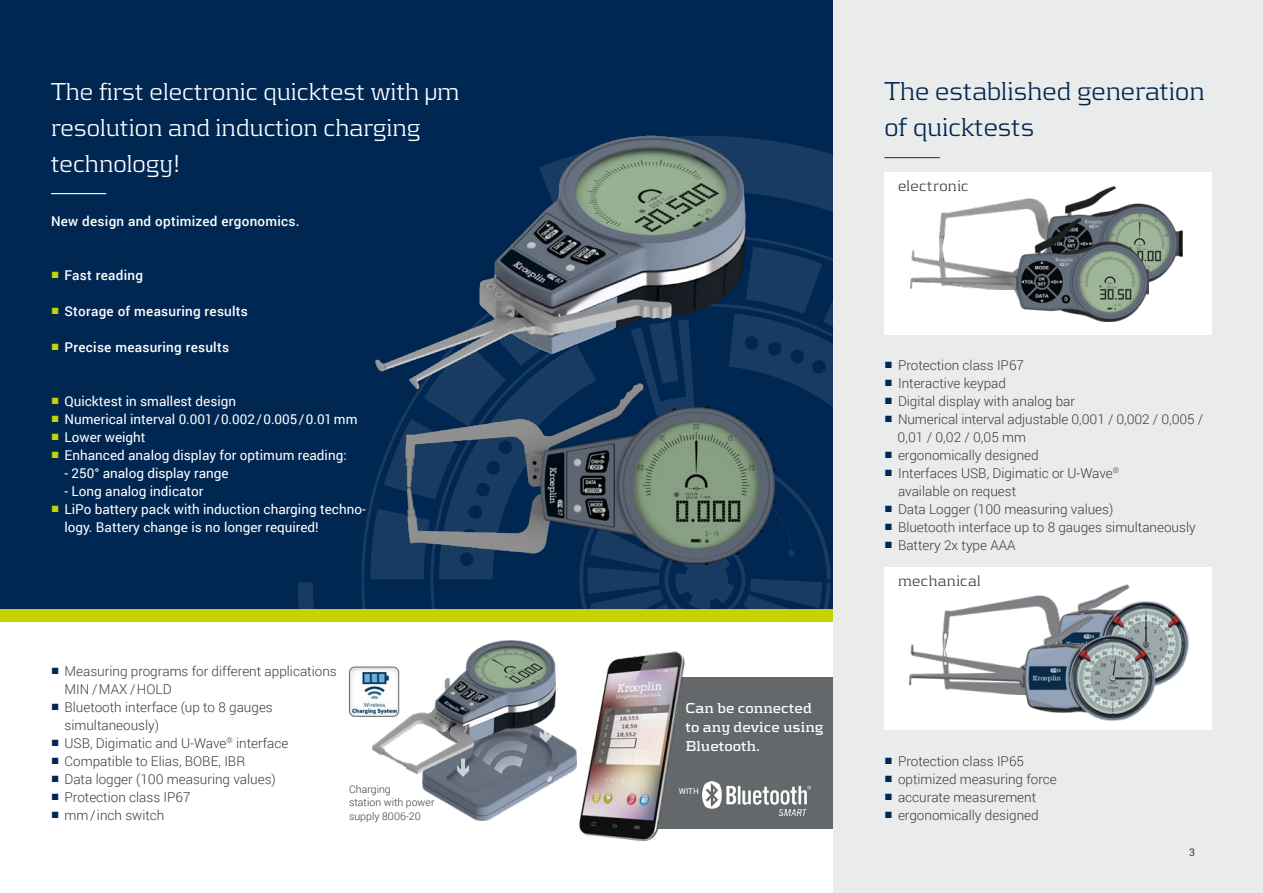
<style>
.page{position:relative;width:1263px;height:893px;background:#fff}
.page>*{position:absolute;margin:0;border:0;box-sizing:border-box;transform-origin:0 0}
.t1{font:300 27px/36px "Kontrapunkt";color:#002652}
.t2{font:300 25.5px/36px "Kontrapunkt";color:#fff}
.t3{font:300 15.75px "Kontrapunkt";letter-spacing:.025em;color:#3a3a39}
.t4{font:700 15px/18.8px "Kontrapunkt";color:#fff}
.t5{font:300 13.5px/18px "Roboto";color:#3a3a39}
.t6{font:13.5px/18px "Roboto";color:#fff}
.t7{font:500 13.5px "Roboto";letter-spacing:.02em;color:#fff}
.t8{font:300 10.5px/13.5px "Roboto";color:#3a3a39}
.t9{font:10.5px "Roboto";color:#3a3a39}
.t10{font:8.1px "Roboto";color:#fff}
.s1{font-family:"Arial";font-weight:400;color:#c7d300}
.s2{font-family:"Arial";color:#c7d300}
.s3{font-family:"Arial";font-weight:400;color:#002652}
</style>
<div class="page">
<div style="left:621px;top:677px;width:212px;height:152px;background:#64686a"></div>
<div style="left:0;top:0;width:836px;height:622px;background:#002652"></div>
<svg style="left:745px;top:138px;width:88px;height:37px"></svg>
<svg style="left:298px;top:175px;width:535px;height:435px"></svg>
<svg style="left:361px;top:234px;width:472px;height:376px"></svg>
<svg style="left:370px;top:243px;width:463px;height:367px"></svg>
<div style="left:0;top:610px;width:834px;height:12px;background:#c7d300"></div>
<div style="left:833px;top:0;width:430px;height:893px;background:#eaebeb"></div>
<div style="left:884px;top:568px;width:328px;height:162px;background:#fff"></div>
<div style="left:884px;top:173px;width:328px;height:162px;background:#fff"></div>
<hr style="left:884px;top:157px;width:56px;height:1px;background:#3a3a39">
<hr style="left:51px;top:193px;width:55px;height:1px;background:#fff">
<img style="left:576px;top:651px;width:109px;height:191px">
<img style="left:702px;top:781px;width:109px;height:34px">
<img style="left:349px;top:667px;width:24px;height:49px">
<div style="left:349px;top:667px;width:50px;height:50px;border:1px solid #64686a;border-radius:5px"></div>
<img style="left:375px;top:135px;width:370px;height:253px">
<img style="left:940px;top:186px;width:242px;height:97px">
<img style="left:910px;top:218px;width:239px;height:103px">
<img style="left:944px;top:585px;width:245px;height:100px">
<img style="left:909px;top:614px;width:250px;height:107px">
<img style="left:405px;top:384px;width:369px;height:181px">
<img style="left:422px;top:737px;width:154px;height:83px">
<svg style="left:457px;top:773px;width:75px;height:4px"></svg>
<img style="left:373px;top:641px;width:183px;height:132px">
<h2 class="t2" style="left:51px;top:73px;width:410px">The first electronic quicktest with μm resolution and induction charging technology!</h2>
<p class="t7" style="left:51px;top:211px;width:250px">New design and optimized ergonomics.</p>
<p class="t7" style="left:51px;top:265px;width:93px"><span class="s1">■</span> Fast reading</p>
<p class="t7" style="left:51px;top:301px;width:198px"><span class="s1">■</span> Storage of measuring results</p>
<p class="t7" style="left:51px;top:337px;width:180px"><span class="s1">■</span> Precise measuring results</p>
<p class="t6" style="left:51px;top:391px;width:187px"><span class="s2">■</span> Quicktest in smallest design</p>
<p class="t6" style="left:51px;top:409px;width:308px"><span class="s2">■</span> Numerical interval 0.001 / 0.002 / 0.005 / 0.01mm</p>
<p class="t6" style="left:51px;top:427px;width:96px"><span class="s2">■</span> Lower weight</p>
<p class="t6" style="left:51px;top:445px;width:297px"><span class="s2">■</span> Enhanced analog display for optimum reading:</p>
<p class="t6" style="left:65px;top:463px;width:166px">- 250° analog display range</p>
<p class="t6" style="left:65px;top:481px;width:141px">- Long analog indicator</p>
<p class="t6" style="left:65px;top:499px;width:303px;text-indent:-14px"><span class="s2">■</span> LiPo battery pack with induction charging techno&shy;logy. Battery change is no longer required!</p>
<p class="t5" style="left:65px;top:662px;width:274px;text-indent:-14px"><span class="s3">■</span> Measuring programs for different applications<br>MIN / MAX / HOLD</p>
<p class="t5" style="left:65px;top:698px;width:210px;text-indent:-14px"><span class="s3">■</span> Bluetooth interface (up to 8 gauges simultaneously)</p>
<p class="t5" style="left:51px;top:734px;width:239px"><span class="s3">■</span> USB, Digimatic and U-Wave<sup>®</sup> interface</p>
<p class="t5" style="left:51px;top:752px;width:196px"><span class="s3">■</span> Compatible to Elias, BOBE, IBR</p>
<p class="t5" style="left:51px;top:770px;width:226px"><span class="s3">■</span> Data logger (100 measuring values)</p>
<p class="t5" style="left:51px;top:788px;width:141px"><span class="s3">■</span> Protection class IP67</p>
<p class="t5" style="left:51px;top:806px;width:115px"><span class="s3">■</span> mm / inch switch</p>
<p class="t8" style="left:349px;top:782px;width:87px">Charging<br>station with power supply 8006-20</p>
<h1 class="t1" style="left:884px;top:72px;width:322px">The established generation of quicktests</h1>
<p class="t3" style="left:898px;top:176px;width:72px">electronic</p>
<p class="t4" style="left:685px;top:699px;width:140px">Can be connected to any device using<br>Bluetooth.</p>
<p class="t10" style="left:679px;top:785px;width:22px">WITH</p>
<p class="t5" style="left:884px;top:356px;width:141px"><span class="s3">■</span> Protection class IP67</p>
<p class="t5" style="left:884px;top:373px;width:123px"><span class="s3">■</span> Interactive keypad</p>
<p class="t5" style="left:884px;top:391px;width:192px"><span class="s3">■</span> Digital display with analog bar</p>
<p class="t5" style="left:898px;top:409px;width:307px;text-indent:-13px"><span class="s3">■</span> Numerical interval adjustable 0,001 / 0,002 / 0,005 /<br>0,01 / 0,02 / 0,05 mm</p>
<p class="t5" style="left:884px;top:445px;width:156px"><span class="s3">■</span> ergonomically designed</p>
<p class="t5" style="left:898px;top:463px;width:223px;text-indent:-14px"><span class="s3">■</span> Interfaces USB, Digimatic or U-Wave<sup>® </sup>available on request</p>
<p class="t5" style="left:884px;top:500px;width:230px"><span class="s3">■</span> Data Logger (100 measuring values)</p>
<p class="t5" style="left:884px;top:518px;width:313px"><span class="s3">■</span> Bluetooth interface up to 8 gauges simultaneously</p>
<p class="t5" style="left:884px;top:536px;width:133px"><span class="s3">■</span> Battery 2x type AAA</p>
<p class="t3" style="left:898px;top:571px;width:84px">mechanical</p>
<p class="t5" style="left:884px;top:751px;width:141px"><span class="s3">■</span> Protection class IP65</p>
<p class="t5" style="left:884px;top:769px;width:174px"><span class="s3">■</span> optimized measuring force</p>
<p class="t5" style="left:884px;top:787px;width:153px"><span class="s3">■</span> accurate measurement</p>
<p class="t5" style="left:884px;top:805px;width:156px"><span class="s3">■</span> ergonomically designed</p>
<p class="t9" style="left:1189px;top:845px;width:7px">3</p>
</div>
